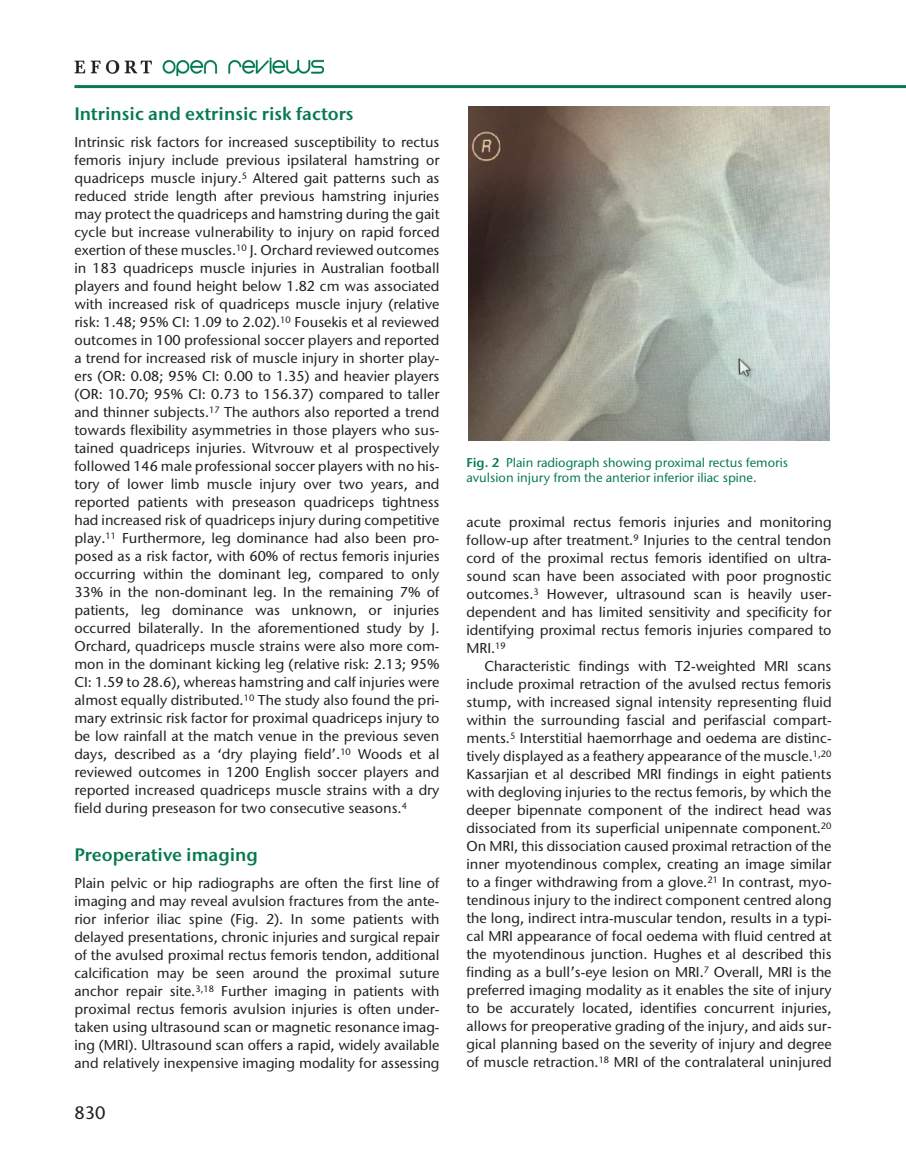
<style>
.page{position:relative;width:906px;height:1170px;background:#fff}
.page>*{position:absolute;margin:0;border:0;box-sizing:border-box;transform-origin:0 0}
.t1{font:600 18px "Stone Sans ITC Pro";color:#077a4e}
.t2{font:500 18px "Stone Sans ITC Pro";color:#231f20}
.t3{font:500 14.25px/18px "Stone Sans ITC Pro";color:#231f20;text-align:justify}
.t4{font:500 12.75px/15px "Stone Sans ITC Pro";color:#077a4e}
.s1{font-weight:600}
</style>
<div class="page">
<img style="left:74px;top:57px;width:250px;height:19px">
<hr style="left:74px;top:85px;width:832px;height:3px;background:#077a4e">
<img style="left:469px;top:106px;width:360px;height:334px">
<p class="t1" style="left:74px;top:102px;width:281px">Intrinsic and extrinsic risk factors</p>
<p class="t3" style="left:74px;top:132px;width:367px">Intrinsic risk factors for increased susceptibility to rectus femoris injury include previous ipsilateral hamstring or quadriceps muscle injury.<sup>5</sup> Altered gait patterns such as reduced stride length after previous hamstring injuries may protect the quadriceps and hamstring during the gait cycle but increase vulnerability to injury on rapid forced exertion of these muscles.<sup>10</sup> J. Orchard reviewed outcomes in 183 quadriceps muscle injuries in Australian football players and found height below 1.82 cm was associated with increased risk of quadriceps muscle injury (relative risk: 1.48; 95% CI: 1.09 to 2.02).<sup>10</sup> Fousekis et al reviewed outcomes in 100 professional soccer players and reported a trend for increased risk of muscle injury in shorter play&shy;ers (OR: 0.08; 95% CI: 0.00 to 1.35) and heavier players (OR: 10.70; 95% CI: 0.73 to 156.37) compared to taller and thinner subjects.<sup>17</sup> The authors also reported a trend towards flexibility asymmetries in those players who sus&shy;tained quadriceps injuries. Witvrouw et al prospectively followed 146 male professional soccer players with no his&shy;tory of lower limb muscle injury over two years, and reported patients with preseason quadriceps tightness had increased risk of quadriceps injury during competitive play.<sup>11</sup> Furthermore, leg dominance had also been pro&shy;posed as a risk factor, with 60% of rectus femoris injuries occurring within the dominant leg, compared to only 33% in the non-dominant leg. In the remaining 7% of patients, leg dominance was unknown, or injuries occurred bilaterally. In the aforementioned study by J.<br>Orchard, quadriceps muscle strains were also more com&shy;mon in the dominant kicking leg (relative risk: 2.13; 95% CI: 1.59 to 28.6), whereas hamstring and calf injuries were almost equally distributed.<sup>10</sup> The study also found the pri&shy;mary extrinsic risk factor for proximal quadriceps injury to be low rainfall at the match venue in the previous seven days, described as a ‘dry playing field’.<sup>10</sup> Woods et al reviewed outcomes in 1200 English soccer players and reported increased quadriceps muscle strains with a dry field during preseason for two consecutive seasons.<sup>4</sup></p>
<p class="t1" style="left:74px;top:843px;width:185px">Preoperative imaging</p>
<p class="t3" style="left:74px;top:873px;width:367px">Plain pelvic or hip radiographs are often the first line of imaging and may reveal avulsion fractures from the ante&shy;rior inferior iliac spine (Fig. 2). In some patients with delayed presentations, chronic injuries and surgical repair of the avulsed proximal rectus femoris tendon, additional calcification may be seen around the proximal suture anchor repair site.<sup>3,18</sup> Further imaging in patients with proximal rectus femoris avulsion injuries is often under&shy;taken using ultrasound scan or magnetic resonance imag&shy;ing (MRI). Ultrasound scan offers a rapid, widely available and relatively inexpensive imaging modality for assessing</p>
<p class="t2" style="left:74px;top:1101px;width:32px">830</p>
<p class="t4" style="left:466px;top:455px;width:323px"><span class="s1">Fig. 2</span> Plain radiograph showing proximal rectus femoris avulsion injury from the anterior inferior iliac spine.</p>
<p class="t3" style="left:466px;top:512px;width:367px">acute proximal rectus femoris injuries and monitoring follow-up after treatment.<sup>9</sup> Injuries to the central tendon cord of the proximal rectus femoris identified on ultra&shy;sound scan have been associated with poor prognostic outcomes.<sup>3</sup> However, ultrasound scan is heavily user&shy;dependent and has limited sensitivity and specificity for identifying proximal rectus femoris injuries compared to MRI.<sup>19</sup></p>
<p class="t3" style="left:466px;top:656px;width:367px;text-indent:18px">Characteristic findings with T2-weighted MRI scans include proximal retraction of the avulsed rectus femoris stump, with increased signal intensity representing fluid within the surrounding fascial and perifascial compart&shy;ments.<sup>5</sup> Interstitial haemorrhage and oedema are distinc&shy;tively displayed as a feathery appearance of the muscle.<sup>1,20<br></sup>Kassarjian et al described MRI findings in eight patients with degloving injuries to the rectus femoris, by which the deeper bipennate component of the indirect head was dissociated from its superficial unipennate component.<sup>20<br></sup>On MRI, this dissociation caused proximal retraction of the inner myotendinous complex, creating an image similar to a finger withdrawing from a glove.<sup>21</sup> In contrast, myo&shy;tendinous injury to the indirect component centred along the long, indirect intra-muscular tendon, results in a typi&shy;cal MRI appearance of focal oedema with fluid centred at the myotendinous junction. Hughes et al described this finding as a bull’s-eye lesion on MRI.<sup>7</sup> Overall, MRI is the preferred imaging modality as it enables the site of injury to be accurately located, identifies concurrent injuries, allows for preoperative grading of the injury, and aids sur&shy;gical planning based on the severity of injury and degree of muscle retraction.<sup>18</sup> MRI of the contralateral uninjured</p>
</div>
